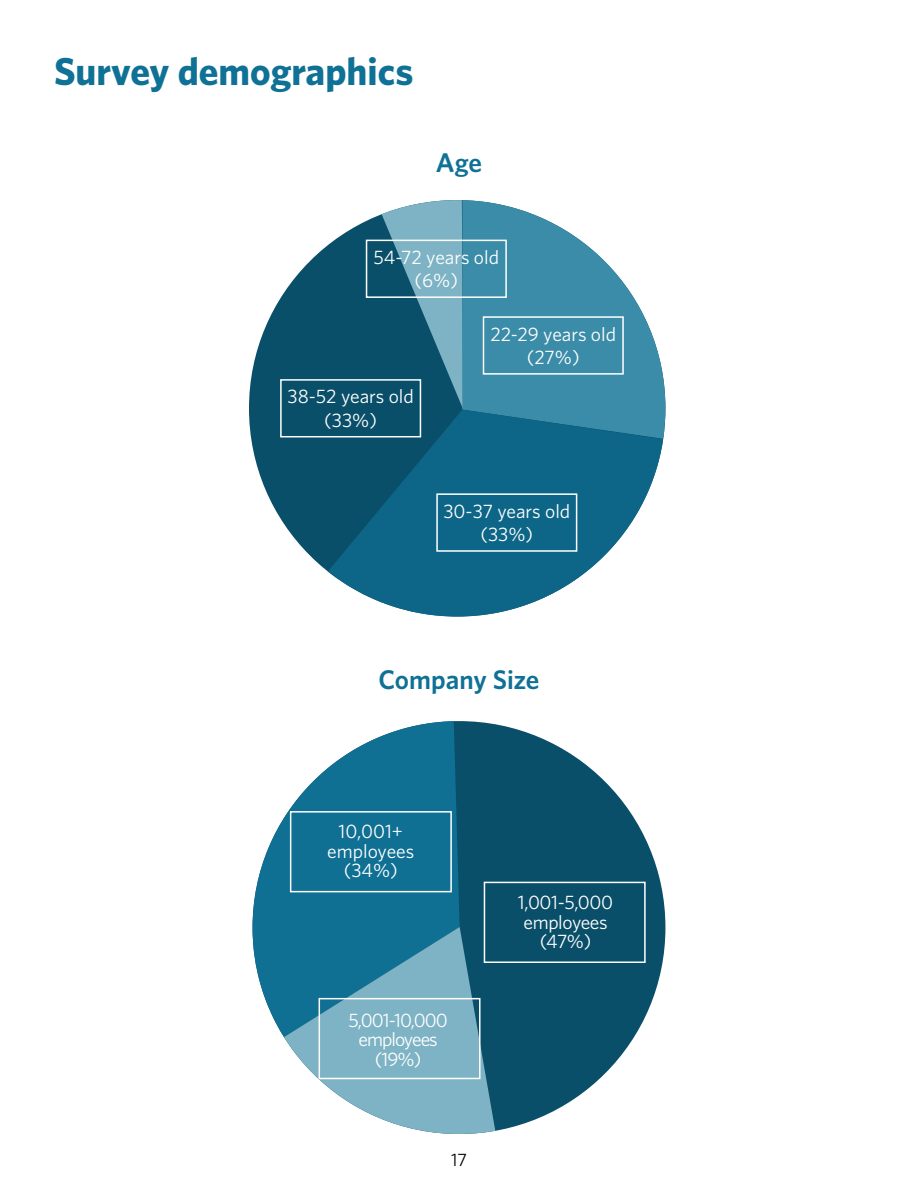
<style>
.page{position:relative;width:918px;height:1188px;background:#fff}
.page>*{position:absolute;margin:0;border:0;box-sizing:border-box;transform-origin:0 0}
.t1{font:700 39px "Whitney";color:#0f7195}
.Subheader{font:600 27px "Whitney";color:#0f7195}
.Body{font:19.5px/19.5px "Whitney";letter-spacing:-.01em;color:#fff;text-align:center}
.Body-2{font:19.5px/19.5px "Whitney";letter-spacing:-.05em;color:#fff;text-align:center}
.t2{font:18px "Whitney";color:#000}
</style>
<div class="page">
<div style="left:253px;top:721px;width:412px;height:413px;background:#0a4f69;border-radius:50%"></div>
<svg style="left:253px;top:721px;width:207px;height:316px;fill:#0f7094"></svg>
<svg style="left:284px;top:927px;width:211px;height:207px;fill:#7db3c4"></svg>
<div style="left:290px;top:811px;width:162px;height:81px;border:2px solid #fff"></div>
<div style="left:484px;top:882px;width:162px;height:81px;border:2px solid #fff"></div>
<div style="left:319px;top:998px;width:162px;height:81px;border:2px solid #fff"></div>
<div style="left:249px;top:200px;width:416px;height:417px;background:#0a4f69;border-radius:50%"></div>
<svg style="left:382px;top:200px;width:80px;height:209px"></svg>
<svg style="left:462px;top:200px;width:203px;height:239px;fill:#3b8ca8"></svg>
<svg style="left:328px;top:410px;width:335px;height:207px;fill:#0d6687"></svg>
<div style="left:280px;top:379px;width:141px;height:58px;border:2px solid #fff"></div>
<div style="left:436px;top:493px;width:141px;height:59px;border:2px solid #fff"></div>
<div style="left:483px;top:316px;width:141px;height:59px;border:2px solid #fff"></div>
<div style="left:366px;top:240px;width:141px;height:58px;border:2px solid #fff"></div>
<p class="t1" style="left:54px;top:45px;width:361px">Survey demographics</p>
<p class="Subheader" style="left:436px;top:145px;width:48px">Age</p>
<p class="Body" style="left:374px;top:245px;width:127px;line-height:23.4px">54-72 years old (6%)</p>
<p class="Body" style="left:287px;top:384px;width:128px;line-height:23.4px">38-52 years old (33%)</p>
<p class="Body" style="left:490px;top:322px;width:127px;line-height:23.4px">22-29 years old (27%)</p>
<p class="Body" style="left:443px;top:499px;width:128px;line-height:23.4px">30-37 years old (33%)</p>
<p class="Subheader" style="left:379px;top:662px;width:162px">Company Size</p>
<p class="Body" style="left:327px;top:821px;width:89px">10,001+ employees (34%)</p>
<p class="Body-2" style="left:349px;top:1010px;width:101px">5,001-10,000 employees (19%)</p>
<p class="t2" style="left:451px;top:1148px;width:17px">17</p>
<p class="Body" style="left:518px;top:892px;width:97px">1,001-5,000 employees (47%)</p>
</div>
